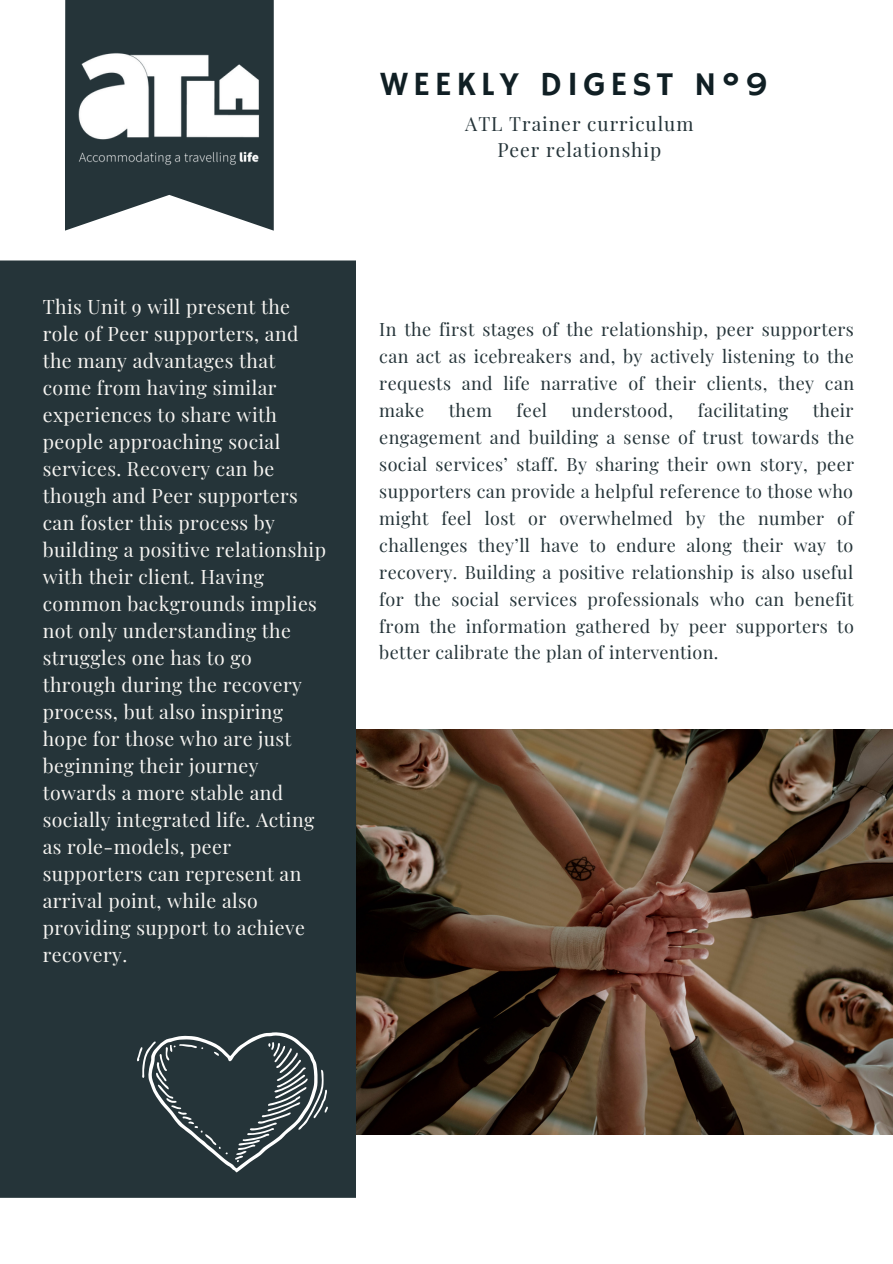
<style>
.page{position:relative;width:893px;height:1264px;background:#fff}
.page>*{position:absolute;margin:0;border:0;box-sizing:border-box;transform-origin:0 0}
.t1{font:33.75px "Hammersmith One";letter-spacing:.14em;color:#101f24}
.t2{font:19.5px/27px "Playfair Display";letter-spacing:.02em;color:#f6f4f1}
.t3{font:19.2px/25.8px "Playfair Display";letter-spacing:.05em;color:#253439;text-align:center}
.t4{font:18px/27px "Playfair Display";letter-spacing:.02em;color:#253439;text-align:justify}
</style>
<div class="page">
<div style="left:0;top:260px;width:356px;height:937px;background:#253439"></div>
<svg style="left:65px;top:0;width:209px;height:230px;fill:#253439"></svg>
<img style="left:65px;top:36px;width:209px;height:159px">
<img style="left:356px;top:729px;width:536px;height:404px">
<svg style="left:136px;top:1031px;width:192px;height:141px;background:#404d51"></svg>
<h1 class="t1" style="left:380px;top:65px;width:389px">WEEKLY DIGEST Nº9</h1>
<p class="t3" style="left:465px;top:110px;width:229px">ATL Trainer curriculum<br>Peer relationship</p>
<p class="t2" style="left:43px;top:292px;width:285px">This Unit 9 will present the role of Peer supporters, and the many advantages that come from having similar experiences to share with people approaching social services. Recovery can be though and Peer supporters can foster this process by building a positive relationship with their client. Having common backgrounds implies not only understanding the struggles one has to go through during the recovery process, but also inspiring hope for those who are just beginning their journey towards a more stable and socially integrated life. Acting as role-models, peer supporters can represent an arrival point, while also providing support to achieve recovery.</p>
<p class="t4" style="left:379px;top:314px;width:476px">In the first stages of the relationship, peer supporters can act as icebreakers and, by actively listening to the requests and life narrative of their clients, they can make</p>
<p class="t4" style="left:449px;top:395px;width:45px">them</p>
<p class="t4" style="left:516px;top:395px;width:32px">feel</p>
<p class="t4" style="left:571px;top:395px;width:103px">understood,</p>
<p class="t4" style="left:697px;top:395px;width:92px">facilitating</p>
<p class="t4" style="left:379px;top:395px;width:476px;text-indent:433px">their engagement and building a sense of trust towards the social services’ staff. By sharing their own story, peer supporters can provide a helpful reference to those who might feel lost or overwhelmed by the number of challenges they’ll have to endure along their way to recovery. Building a positive relationship is also useful for the social services professionals who can benefit from the information gathered by peer supporters to better calibrate the plan of intervention.</p>
</div>
